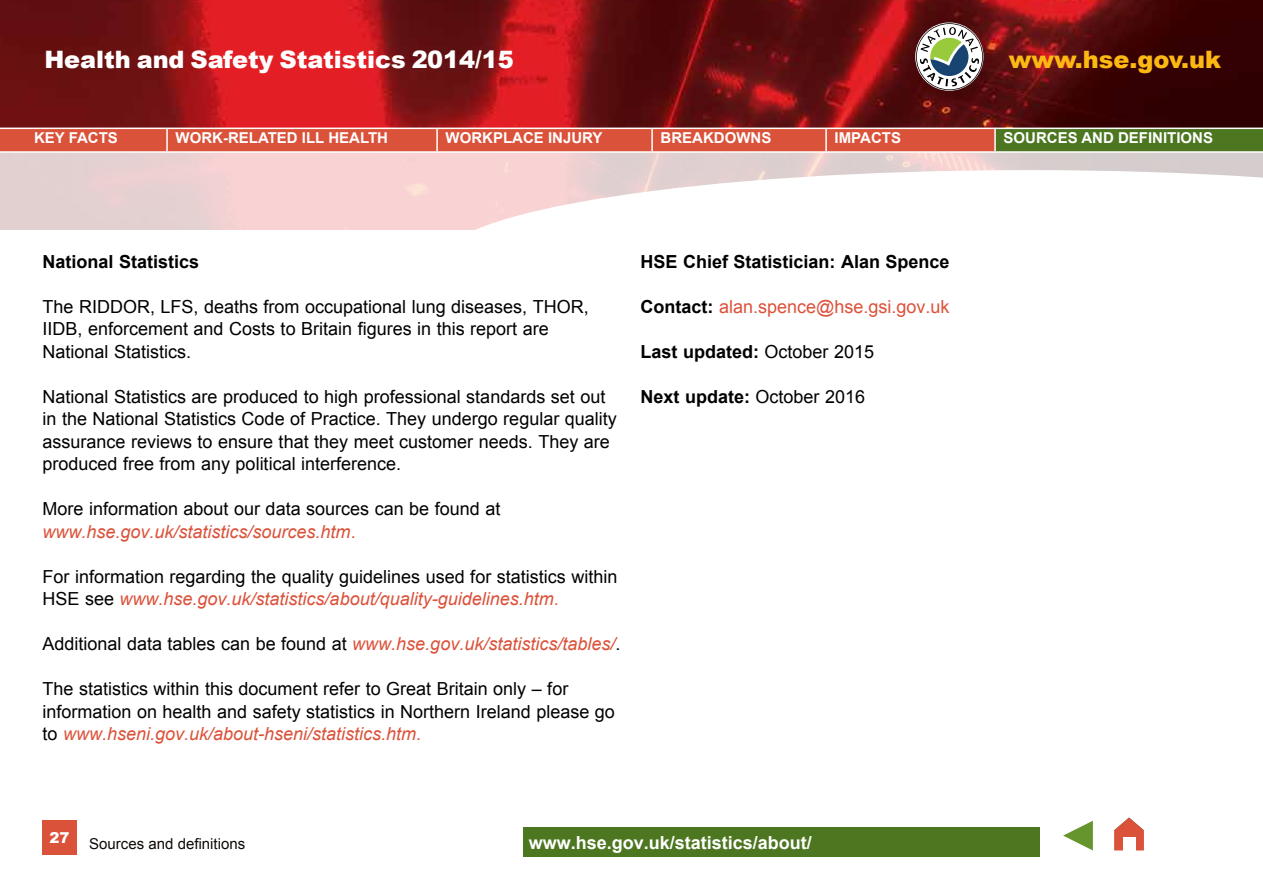
<style>
.page{position:relative;width:1263px;height:893px;background:#fff}
.page>*{position:absolute;margin:0;border:0;box-sizing:border-box;transform-origin:0 0}
.t1{font:900 24px "Arial";color:#fff}
.t2{font:900 24px "Arial";color:#fdb913}
.t3{font:18px/22.5px "Arial";color:#000}
.t4{font:700 18px "Arial";color:#000}
.t5{font:18px "Arial";color:#db523a}
.t6{font:700 18px "Arial";color:#fff}
.t7{font:700 15px "Arial";color:#fff}
.t8{font:15px "Arial";color:#100906}
.t9{font:900 15px "Arial";color:#fff}
.s1{font-style:italic;color:#db523a}
.s2{color:#db523a}
.s3{font-weight:700;color:#000}
.s4{font-weight:400}
</style>
<div class="page">
<img style="left:0;top:0;width:1263px;height:128px">
<svg style="left:916px;top:23px;width:67px;height:67px"></svg>
<div style="left:43px;top:821px;width:34px;height:34px;background:#db523a"></div>
<svg style="left:441px;top:170px;width:822px;height:60px"></svg>
<div style="left:0;top:129px;width:825px;height:22px;background:#db523a"></div>
<div style="left:826px;top:128px;width:169px;height:24px;background:#db523a"></div>
<div style="left:995px;top:128px;width:268px;height:24px;background:#4c7620"></div>
<hr style="left:166px;top:129px;width:2px;height:22px;background:#fff">
<hr style="left:436px;top:129px;width:2px;height:22px;background:#fff">
<hr style="left:651px;top:129px;width:2px;height:22px;background:#fff">
<hr style="left:826px;top:128px;width:169px;height:1px;background:#fff">
<hr style="left:825px;top:129px;width:2px;height:22px;background:#fff">
<hr style="left:995px;top:128px;width:268px;height:1px;background:#fff">
<hr style="left:994px;top:129px;width:2px;height:22px;background:#fff">
<hr style="left:826px;top:151px;width:169px;height:2px;background:#fff">
<hr style="left:995px;top:151px;width:268px;height:2px;background:#fff">
<div style="left:523px;top:827px;width:517px;height:30px;background:#4c7620"></div>
<svg style="left:1063px;top:821px;width:30px;height:29px"></svg>
<svg style="left:1114px;top:818px;width:30px;height:32px"></svg>
<div style="left:1123px;top:838px;width:12px;height:20px;background:#fff"></div>
<h1 class="t1" style="left:45px;top:42px;width:471px">Health and Safety Statistics 2014/15</h1>
<h1 class="t2" style="left:1009px;top:42px;width:214px">www.hse.gov.uk</h1>
<p class="t7" style="left:34px;top:128px;width:85px">KEY FACTS</p>
<p class="t7" style="left:176px;top:128px;width:214px">WORK-RELATED ILL HEALTH</p>
<p class="t7" style="left:446px;top:128px;width:158px">WORKPLACE INJURY</p>
<p class="t7" style="left:661px;top:128px;width:112px">BREAKDOWNS</p>
<p class="t7" style="left:835px;top:128px;width:68px">IMPACTS</p>
<p class="t7" style="left:1003px;top:128px;width:211px">SOURCES AND DEFINITIONS</p>
<p class="t4" style="left:43px;top:250px;width:158px">National Statistics</p>
<p class="t3" style="left:43px;top:295px;width:548px">The RIDDOR, LFS, deaths from occupational lung diseases, THOR,<br>IIDB, enforcement and Costs to Britain figures in this report are<br>National Statistics.</p>
<p class="t3" style="left:43px;top:385px;width:576px">National Statistics are produced to high professional standards set out in the National Statistics Code of Practice. They undergo regular quality assurance reviews to ensure that they meet customer needs. They are produced free from any political interference.</p>
<p class="t3" style="left:43px;top:498px;width:459px">More information about our data sources can be found at <span class="s1">www.hse.gov.uk/statistics/sources.htm</span><span class="s2">.</span></p>
<p class="t3" style="left:43px;top:565px;width:576px">For information regarding the quality guidelines used for statistics within<br>HSE see <span class="s1">www.hse.gov.uk/statistics/about/quality-guidelines.htm</span><span class="s2">.</span></p>
<p class="t3" style="left:43px;top:633px;width:579px">Additional data tables can be found at <span class="s1">www.hse.gov.uk/statistics/tables/</span>.</p>
<p class="t3" style="left:43px;top:678px;width:574px">The statistics within this document refer to Great Britain only – for information on health and safety statistics in Northern Ireland please go to <span class="s1">www.hseni.gov.uk/about-hseni/statistics.htm</span><span class="s2">.</span></p>
<p class="t4" style="left:640px;top:250px;width:311px">HSE Chief Statistician: Alan Spence</p>
<p class="t5" style="left:640px;top:295px;width:310px"><span class="s3">Contact:</span> alan.spence@hse.gsi.gov.uk</p>
<p class="t4" style="left:640px;top:340px;width:235px">Last updated: <span class="s4">October 2015</span></p>
<p class="t4" style="left:640px;top:385px;width:226px">Next update: <span class="s4">October 2016</span></p>
<p class="t9" style="left:50px;top:827px;width:22px">27</p>
<p class="t8" style="left:89px;top:833px;width:157px">Sources and definitions</p>
<p class="t6" style="left:529px;top:830px;width:285px">www.hse.gov.uk/statistics/about/</p>
</div>
